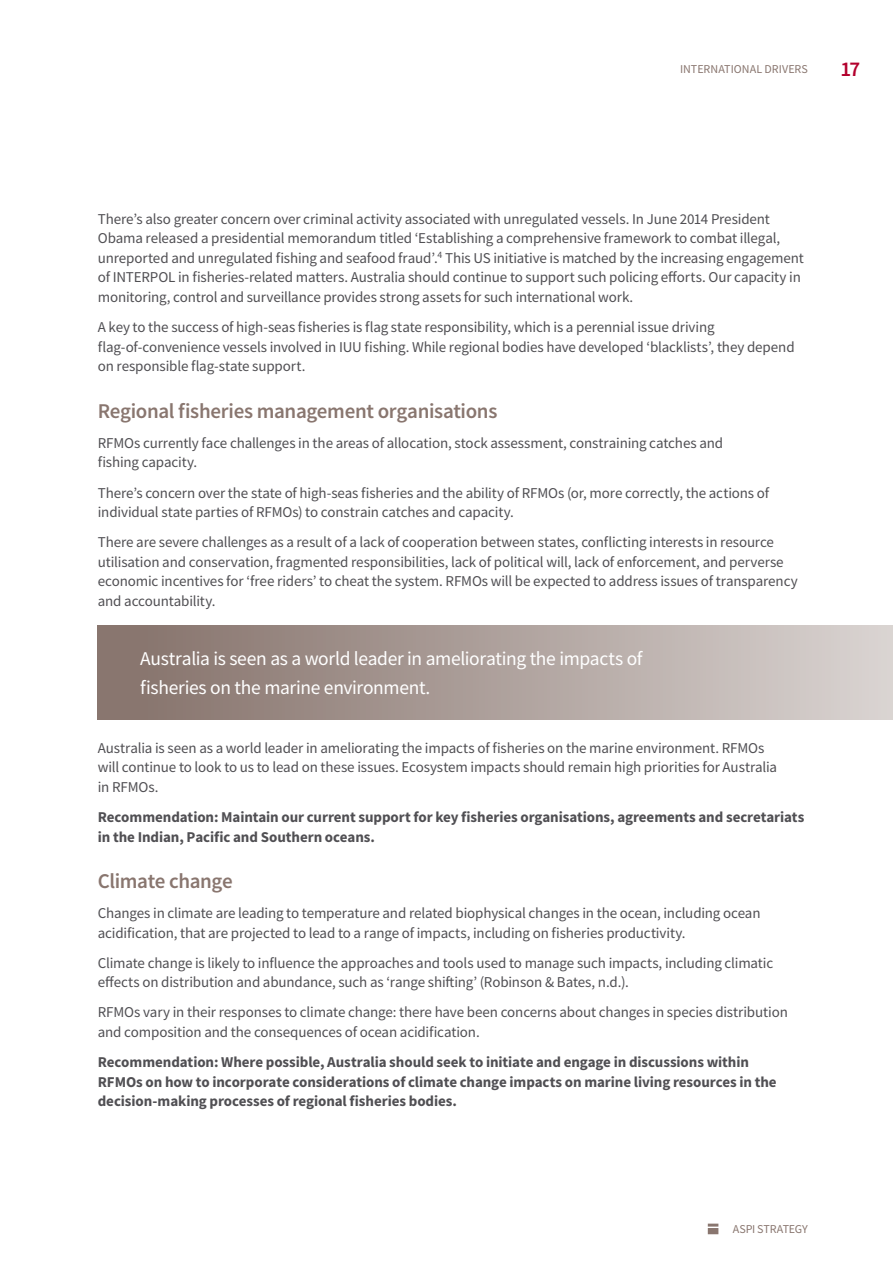
<style>
.page{position:relative;width:893px;height:1263px;background:#fff}
.page>*{position:absolute;margin:0;border:0;box-sizing:border-box;transform-origin:0 0}
.t1{font:600 21px "Source Sans Pro";letter-spacing:-.015em;color:#89766f}
.t2{font:600 21px "Source Sans Pro";color:#b3002d}
.t3{font:19.5px/28.5px "Source Sans Pro";letter-spacing:-.015em;color:#fff}
.Text{font:15px/19.5px "Source Sans Pro";letter-spacing:-.01em;color:#504f53}
.Text-2{font:700 15px/19.5px "Source Sans Pro";letter-spacing:-.005em;color:#504f53}
.t4{font:12px "Source Sans Pro";letter-spacing:-.015em;color:#89766f}
</style>
<div class="page">
<svg style="left:708px;top:1223px;width:10px;height:11px"></svg>
<div style="left:98px;top:625px;width:795px;height:94px;background:linear-gradient(to right,#836f68,#d9d3d1)"></div>
<p class="t4" style="left:680px;top:61px;width:11px">International</p>
<p class="t4" style="left:764px;top:61px;width:7px">drivers</p>
<h1 class="t2" style="left:840px;top:55px;width:21px">17</h1>
<p class="Text" style="left:98px;top:209px;width:708px">There’s also greater concern over criminal activity associated with unregulated vessels. In June 2014 President Obama released a presidential memorandum titled ‘Establishing a comprehensive framework to combat illegal, unreported and unregulated fishing and seafood fraud’.<sup>4</sup> This US initiative is matched by the increasing engagement of INTERPOL in fisheries-related matters. Australia should continue to support such policing efforts. Our capacity in monitoring, control and surveillance provides strong assets for such international work.</p>
<p class="Text" style="left:98px;top:317px;width:698px">A key to the success of high-seas fisheries is flag state responsibility, which is a perennial issue driving flag-of-convenience vessels involved in IUU fishing. While regional bodies have developed ‘blacklists’, they depend on responsible flag-state support.</p>
<h2 class="t1" style="left:98px;top:397px;width:401px">Regional fisheries management organisations</h2>
<p class="Text" style="left:98px;top:433px;width:627px">RFMOs currently face challenges in the areas of allocation, stock assessment, constraining catches and fishing capacity.</p>
<p class="Text" style="left:98px;top:483px;width:673px">There’s concern over the state of high-seas fisheries and the ability of RFMOs (or, more correctly, the actions of individual state parties of RFMOs) to constrain catches and capacity.</p>
<p class="Text" style="left:98px;top:532px;width:701px">There are severe challenges as a result of a lack of cooperation between states, conflicting interests in resource utilisation and conservation, fragmented responsibilities, lack of political will, lack of enforcement, and perverse economic incentives for ‘free riders’ to cheat the system. RFMOs will be expected to address issues of transparency and accountability.</p>
<h2 class="t3" style="left:140px;top:644px;width:504px">Australia is seen as a world leader in ameliorating the impacts of fisheries on the marine environment.</h2>
<p class="Text" style="left:98px;top:738px;width:681px">Australia is seen as a world leader in ameliorating the impacts of fisheries on the marine environment. RFMOs will continue to look to us to lead on these issues. Ecosystem impacts should remain high priorities for Australia in RFMOs.</p>
<p class="Text-2" style="left:98px;top:807px;width:708px">Recommendation: Maintain our current support for key fisheries organisations, agreements and secretariats in the Indian, Pacific and Southern oceans.</p>
<h2 class="t1" style="left:98px;top:867px;width:136px">Climate change</h2>
<p class="Text" style="left:98px;top:903px;width:664px">Changes in climate are leading to temperature and related biophysical changes in the ocean, including ocean acidification, that are projected to lead to a range of impacts, including on fisheries productivity.</p>
<p class="Text" style="left:98px;top:953px;width:677px">Climate change is likely to influence the approaches and tools used to manage such impacts, including climatic effects on distribution and abundance, such as ‘range shifting’ (Robinson &amp; Bates, n.d.).</p>
<p class="Text" style="left:98px;top:1003px;width:692px">RFMOs vary in their responses to climate change: there have been concerns about changes in species distribution and composition and the consequences of ocean acidification.</p>
<p class="Text-2" style="left:98px;top:1052px;width:680px">Recommendation: Where possible, Australia should seek to initiate and engage in discussions within<br>RFMOs on how to incorporate considerations of climate change impacts on marine living resources in the decision-making processes of regional fisheries bodies.</p>
<p class="t4" style="left:733px;top:1221px;width:77px">ASPI STRATEGY</p>
</div>
